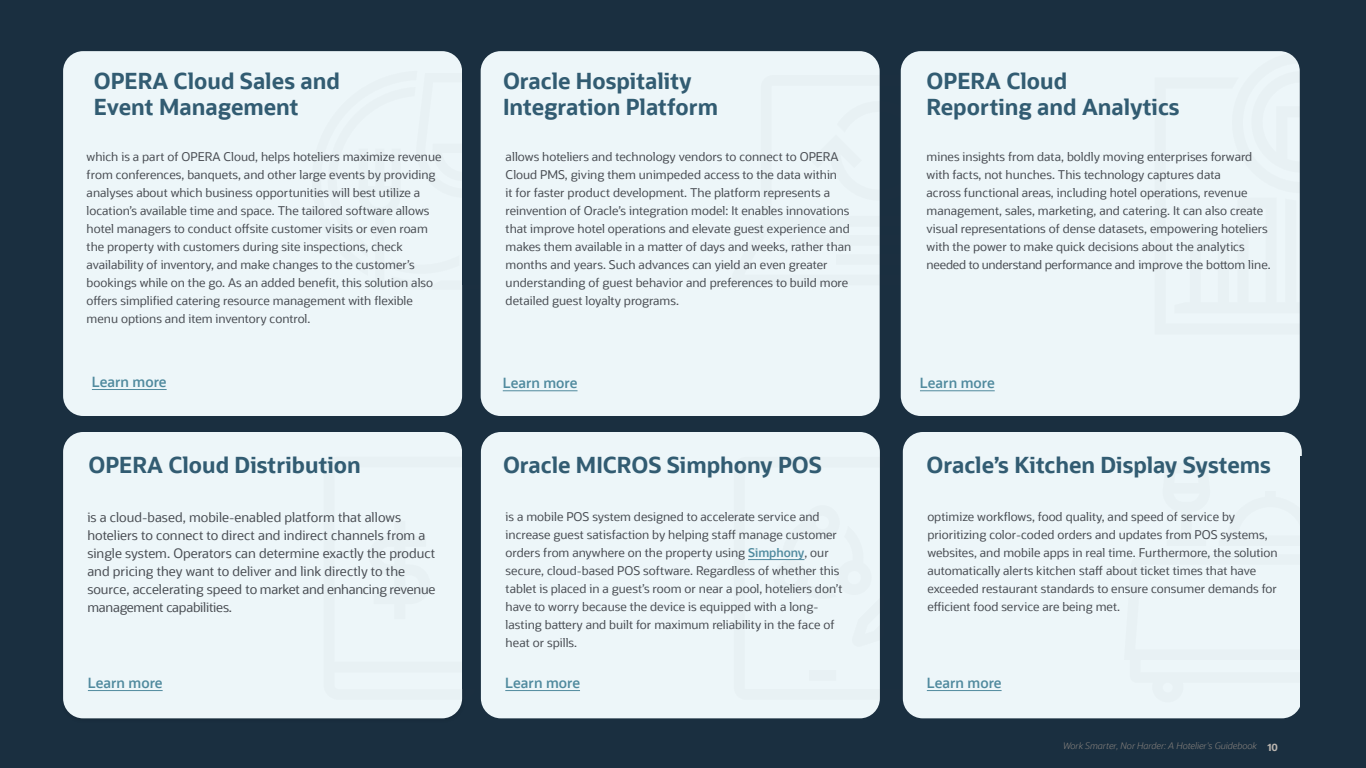
<style>
.page{position:relative;width:1366px;height:768px;background:#1a2f40}
.page>*{position:absolute;margin:0;border:0;box-sizing:border-box;transform-origin:0 0}
.Pullquote{font:700 22px/26px "Oracle Sans";color:#325c72}
.t1{font:600 14px "Oracle Sans";color:#508a9e}
.BP_small{font:13px/18px "Oracle Sans";color:#494d53}
.BP_small-2{font:12px/18px "Oracle Sans";color:#494d53}
.t2{font:italic 300 9px "Oracle Sans";color:#8b8580}
.s1{font-weight:600;color:#508a9e}
.s2{font-weight:700;font-style:normal;font-size:10px;color:#bcb6b0}
</style>
<div class="page">
<div style="left:60px;top:430px;width:405px;height:294px;background:#000;opacity:.08"></div>
<div style="left:63px;top:432px;width:399px;height:286px;background:#edf6f9;border-radius:20px"></div>
<div style="left:63px;top:51px;width:399px;height:365px;background:#edf6f9;border-radius:20px"></div>
<svg style="left:462px;top:437px;width:23px;height:252px"></svg>
<hr style="left:92px;top:389px;width:75px;height:1px;background:#508a9e">
<hr style="left:88px;top:690px;width:75px;height:1px;background:#508a9e">
<div style="left:481px;top:51px;width:399px;height:365px;background:#edf6f9;border-radius:20px"></div>
<hr style="left:503px;top:391px;width:75px;height:1px;background:#508a9e">
<svg style="left:879px;top:75px;width:22px;height:211px"></svg>
<div style="left:901px;top:51px;width:399px;height:365px;background:#edf6f9;border-radius:20px"></div>
<hr style="left:920px;top:391px;width:75px;height:1px;background:#508a9e">
<svg style="left:1299px;top:77px;width:1px;height:258px"></svg>
<div style="left:481px;top:432px;width:399px;height:286px;background:#edf6f9;border-radius:20px"></div>
<hr style="left:505px;top:690px;width:75px;height:1px;background:#508a9e">
<svg style="left:748px;top:457px;width:155px;height:243px"></svg>
<svg style="left:884px;top:432px;width:35px;height:250px"></svg>
<div style="left:903px;top:432px;width:399px;height:286px;background:#edf6f9;border-radius:20px"></div>
<hr style="left:927px;top:690px;width:75px;height:1px;background:#508a9e">
<svg style="left:1300px;top:463px;width:1px;height:240px"></svg>
<div style="left:1301px;top:456px;width:65px;height:252px;background:#1a2f40"></div>
<hr style="left:748px;top:559px;width:56px;height:1px;background:#508a9e">
<p class="Pullquote" style="left:94px;top:68px;width:248px">OPERA Cloud Sales and<br>Event Management</p>
<p class="Pullquote" style="left:503px;top:68px;width:217px">Oracle Hospitality<br>Integration Platform</p>
<p class="Pullquote" style="left:927px;top:68px;width:255px">OPERA Cloud<br>Reporting and Analytics</p>
<p class="BP_small-2" style="left:87px;top:147px;width:356px">which is a part of OPERA Cloud, helps hoteliers maximize revenue from conferences, banquets, and other large events by providing analyses about which business opportunities will best utilize a location’s available time and space. The tailored software allows hotel managers to conduct offsite customer visits or even roam the property with customers during site inspections, check availability of inventory, and make changes to the customer’s bookings while on the go. As an added benefit, this solution also offers simplified catering resource management with flexible menu options and item inventory control.</p>
<p class="BP_small-2" style="left:506px;top:147px;width:347px">allows hoteliers and technology vendors to connect to OPERA Cloud PMS, giving them unimpeded access to the data within<br>it for faster product development. The platform represents a reinvention of Oracle’s integration model: It enables innovations that improve hotel operations and elevate guest experience and makes them available in a matter of days and weeks, rather than months and years. Such advances can yield an even greater understanding of guest behavior and preferences to build more detailed guest loyalty programs.</p>
<p class="BP_small-2" style="left:927px;top:147px;width:346px">mines insights from data, boldly moving enterprises forward with facts, not hunches. This technology captures data<br>across functional areas, including hotel operations, revenue management, sales, marketing, and catering. It can also create visual representations of dense datasets, empowering hoteliers with the power to make quick decisions about the analytics needed to understand performance and improve the bottom line.</p>
<p class="t1" style="left:92px;top:373px;width:76px">Learn more</p>
<p class="t1" style="left:503px;top:374px;width:76px">Learn more</p>
<p class="t1" style="left:920px;top:374px;width:76px">Learn more</p>
<p class="Pullquote" style="left:89px;top:452px;width:274px">OPERA Cloud Distribution</p>
<p class="Pullquote" style="left:503px;top:452px;width:320px">Oracle MICROS Simphony POS</p>
<p class="Pullquote" style="left:927px;top:452px;width:346px">Oracle’s Kitchen Display Systems</p>
<p class="BP_small" style="left:87px;top:508px;width:350px">is a cloud-based, mobile-enabled platform that allows hoteliers to connect to direct and indirect channels from a single system. Operators can determine exactly the product and pricing they want to deliver and link directly to the source, accelerating speed to market and enhancing revenue management capabilities.</p>
<p class="BP_small-2" style="left:506px;top:507px;width:338px">is a mobile POS system designed to accelerate service and increase guest satisfaction by helping staff manage customer orders from anywhere on the property using <span class="s1">Simphony</span>, our secure, cloud-based POS software. Regardless of whether this tablet is placed in a guest’s room or near a pool, hoteliers don’t have to worry because the device is equipped with a long&shy;lasting battery and built for maximum reliability in the face of heat or spills.</p>
<p class="BP_small-2" style="left:927px;top:507px;width:352px">optimize workflows, food quality, and speed of service by prioritizing color-coded orders and updates from POS systems, websites, and mobile apps in real time. Furthermore, the solution automatically alerts kitchen staff about ticket times that have exceeded restaurant standards to ensure consumer demands for efficient food service are being met.</p>
<p class="t1" style="left:88px;top:674px;width:76px">Learn more</p>
<p class="t1" style="left:505px;top:674px;width:76px">Learn more</p>
<p class="t1" style="left:927px;top:674px;width:76px">Learn more</p>
<p class="t2" style="left:1063px;top:741px;width:216px">Work Smarter, Nor Harder: A Hotelier's Guidebook <span class="s2">10</span></p>
</div>
